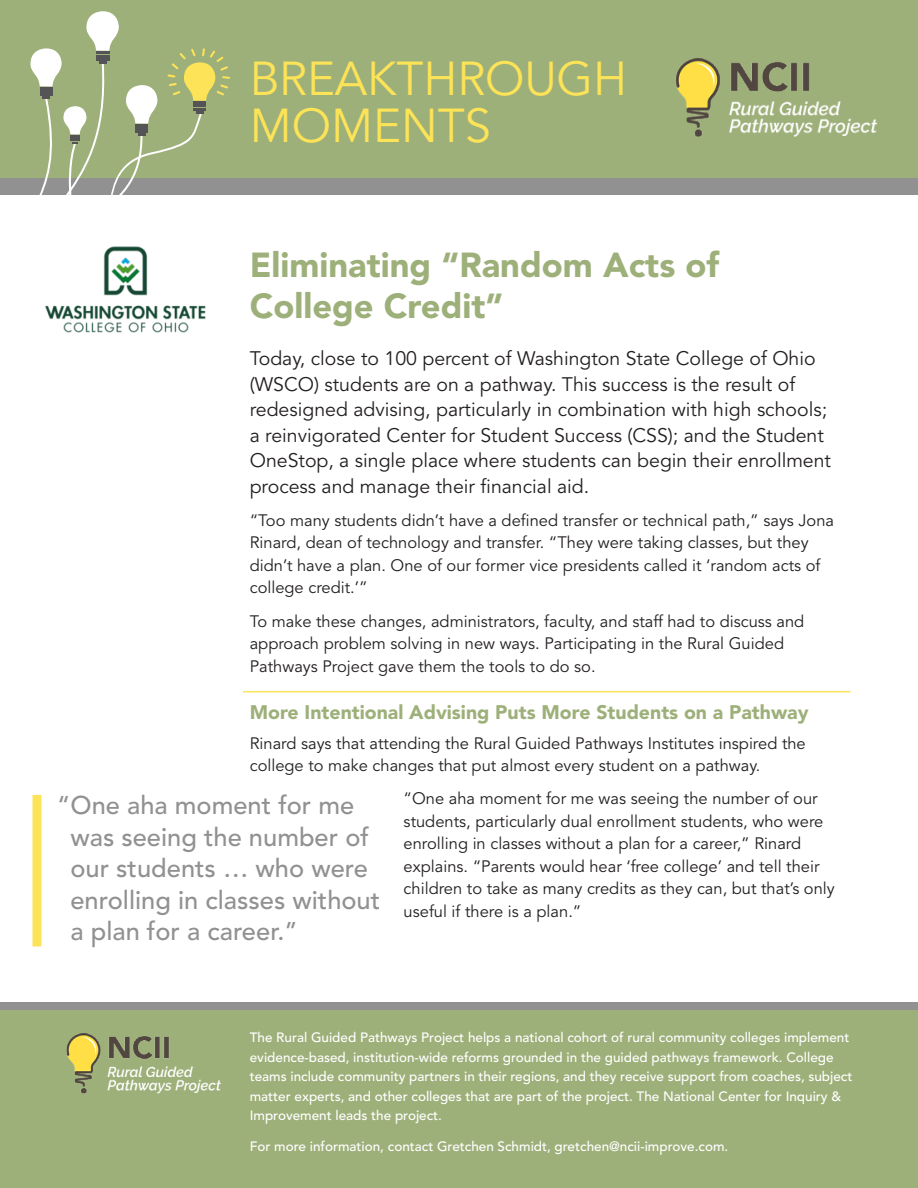
<style>
.page{position:relative;width:918px;height:1188px;background:#fff}
.page>*{position:absolute;margin:0;border:0;box-sizing:border-box;transform-origin:0 0}
.t1{font:47.25px/47.2px "Avenir LT Std";letter-spacing:-.005em;color:#fce357}
.Headline{font:900 34.5px/41.4px "Avenir LT Std";color:#9eb07a}
.pull_quote{font:500 25.5px/31.5px "Avenir LT Std";color:#919191}
.intro_text{font:19.5px/25.5px "Avenir LT Std";color:#231f20}
.A_head{font:900 19.5px "Avenir LT Std";color:#9eb07a}
.body{font:16.5px/22.5px "Avenir LT Std";color:#231f20}
.body-2{font:500 13.5px/19.5px "Avenir LT Std";color:#fff}
</style>
<div class="page">
<div style="left:0;top:0;width:918px;height:179px;background:#9eb07a"></div>
<div style="left:0;top:179px;width:918px;height:16px;background:#919191"></div>
<svg style="left:8px;top:11px;width:222px;height:184px"></svg>
<img style="left:675px;top:58px;width:203px;height:79px">
<div style="left:0;top:1002px;width:918px;height:16px;background:#919191"></div>
<div style="left:0;top:1011px;width:918px;height:177px;background:#9eb07a"></div>
<img style="left:66px;top:1033px;width:155px;height:61px">
<hr style="left:243px;top:691px;width:607px;height:1px;background:#fce357">
<img style="left:45px;top:246px;width:161px;height:87px">
<div style="left:32px;top:795px;width:9px;height:151px;background:#fce357"></div>
<p class="t1" style="left:250px;top:56px;width:379px">BREAKTHROUGH<br>MOMENTS</p>
<p class="Headline" style="left:250px;top:244px;width:471px">Eliminating “Random Acts of<br>College Credit”</p>
<p class="intro_text" style="left:250px;top:346px;width:583px">Today, close to 100 percent of Washington State College of Ohio (WSCO) students are on a pathway. This success is the result of redesigned advising, particularly in combination with high schools; a reinvigorated Center for Student Success (CSS); and the Student OneStop, a single place where students can begin their enrollment process and manage their financial aid.</p>
<p class="body" style="left:250px;top:509px;width:586px">“Too many students didn’t have a defined transfer or technical path,” says Jona Rinard, dean of technology and transfer. “They were taking classes, but they didn’t have a plan. One of our former vice presidents called it ‘random acts of college credit.’”</p>
<p class="body" style="left:250px;top:610px;width:556px">To make these changes, administrators, faculty, and staff had to discuss and approach problem solving in new ways. Participating in the Rural Guided<br>Pathways Project gave them the tools to do so.</p>
<p class="A_head" style="left:250px;top:701px;width:560px">More Intentional Advising Puts More Students on a Pathway</p>
<p class="body" style="left:250px;top:732px;width:558px">Rinard says that attending the Rural Guided Pathways Institutes inspired the college to make changes that put almost every student on a pathway.</p>
<p class="body" style="left:404px;top:788px;width:433px">“One aha moment for me was seeing the number of our students, particularly dual enrollment students, who were enrolling in classes without a plan for a career,” Rinard explains. “Parents would hear ‘free college’ and tell their children to take as many credits as they can, but that’s only useful if there is a plan.”</p>
<p class="pull_quote" style="left:70px;top:790px;width:311px;text-indent:-13px">“One aha moment for me was seeing the number of our students … who were enrolling in classes without a plan for a career.”</p>
<p class="body-2" style="left:250px;top:1028px;width:604px">The Rural Guided Pathways Project helps a national cohort of rural community colleges implement evidence-based, institution-wide reforms grounded in the guided pathways framework. College teams include community partners in their regions, and they receive support from coaches, subject matter experts, and other colleges that are part of the project. The National Center for Inquiry &amp; Improvement leads the project.</p>
<p class="body-2" style="left:250px;top:1137px;width:480px">For more information, contact Gretchen Schmidt, gretchen@ncii-improve.com.</p>
</div>
